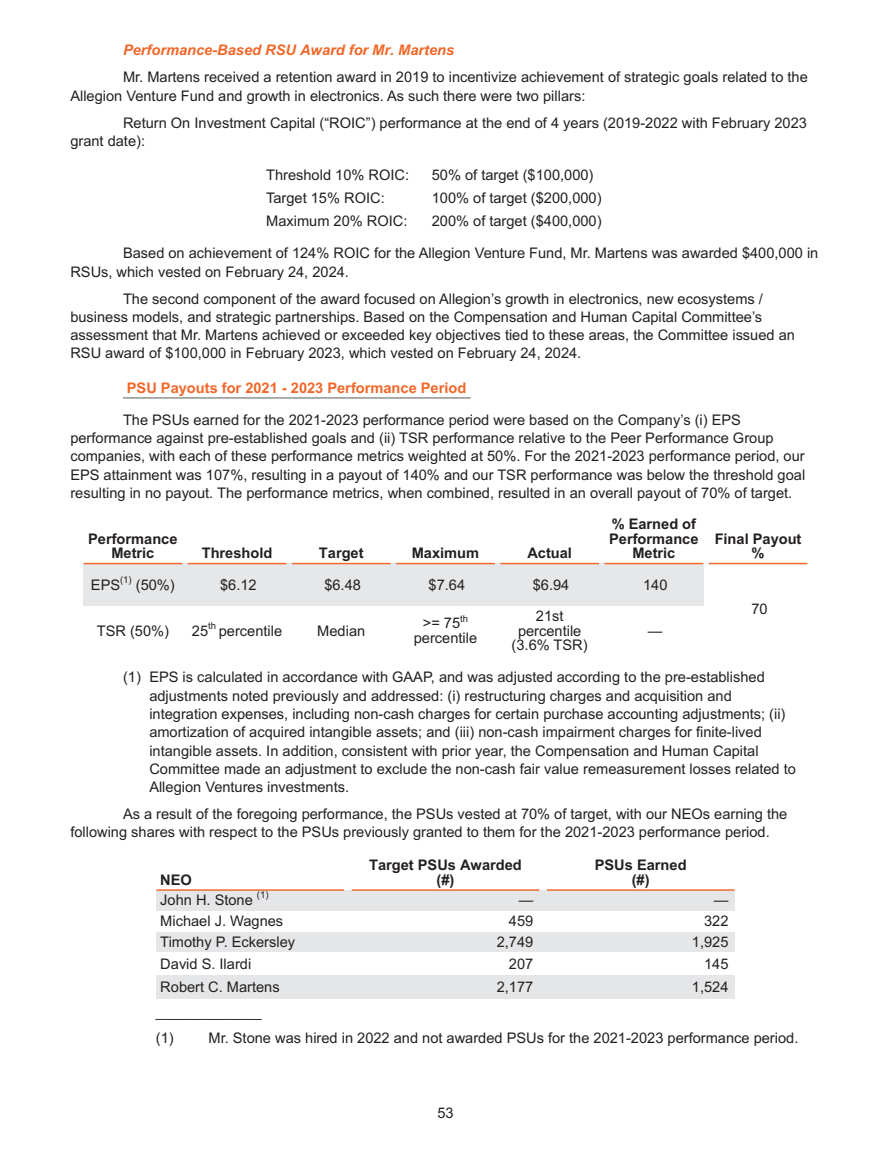
<style>
.page{position:relative;width:891px;height:1161px;background:#fff}
.page>*{position:absolute;margin:0;border:0;box-sizing:border-box;transform-origin:0 0}
.t1{font:14.7px/18.3px "Arial";color:#231f20}
.t2{font:700 14.7px/14.7px "Arial";color:#231f20;text-align:center}
.t3{font:700 14.7px "Arial";color:#f26728}
.t4{font:italic 700 14.7px "Arial";color:#f26728}
.t5{font:9.45px "Arial";color:#231f20}
</style>
<div class="page">
<hr style="left:123px;top:397px;width:348px;height:2px;background:#8c8e91">
<div style="left:84px;top:564px;width:98px;height:42px;background:#e6e7e9"></div>
<div style="left:182px;top:564px;width:6px;height:42px;background:#e6e7e9"></div>
<div style="left:286px;top:564px;width:6px;height:42px;background:#e6e7e9"></div>
<div style="left:188px;top:564px;width:98px;height:42px;background:#e6e7e9"></div>
<div style="left:391px;top:564px;width:5px;height:42px;background:#e6e7e9"></div>
<div style="left:292px;top:564px;width:99px;height:42px;background:#e6e7e9"></div>
<div style="left:396px;top:564px;width:99px;height:42px;background:#e6e7e9"></div>
<div style="left:495px;top:564px;width:5px;height:42px;background:#e6e7e9"></div>
<div style="left:599px;top:564px;width:6px;height:42px;background:#e6e7e9"></div>
<div style="left:500px;top:564px;width:99px;height:42px;background:#e6e7e9"></div>
<div style="left:605px;top:564px;width:98px;height:42px;background:#e6e7e9"></div>
<hr style="left:84px;top:563px;width:98px;height:1px;background:#f26728">
<hr style="left:188px;top:563px;width:98px;height:1px;background:#f26728">
<hr style="left:292px;top:563px;width:99px;height:1px;background:#f26728">
<hr style="left:396px;top:563px;width:99px;height:1px;background:#f26728">
<hr style="left:500px;top:563px;width:99px;height:1px;background:#f26728">
<hr style="left:605px;top:563px;width:98px;height:1px;background:#f26728">
<hr style="left:709px;top:563px;width:98px;height:1px;background:#f26728">
<div style="left:156px;top:890px;width:579px;height:21px;background:#e5e6e8"></div>
<div style="left:156px;top:932px;width:579px;height:21px;background:#e5e6e8"></div>
<div style="left:156px;top:976px;width:579px;height:23px;background:#e5e6e8"></div>
<hr style="left:156px;top:889px;width:188px;height:2px;background:#f26728">
<hr style="left:352px;top:889px;width:187px;height:2px;background:#f26728">
<hr style="left:547px;top:889px;width:188px;height:2px;background:#f26728">
<p class="t4" style="left:123px;top:41px;width:333px">Performance-Based RSU Award for Mr. Martens</p>
<p class="t1" style="left:70px;top:68px;width:739px;text-indent:53px">Mr. Martens received a retention award in 2019 to incentivize achievement of strategic goals related to the<br>Allegion Venture Fund and growth in electronics. As such there were two pillars:</p>
<p class="t1" style="left:70px;top:114px;width:738px;text-indent:53px">Return On Investment Capital (“ROIC”) performance at the end of 4 years (2019-2022 with February 2023 grant date):</p>
<p class="t1" style="left:266px;top:166px;width:144px">Threshold 10% ROIC:</p>
<p class="t1" style="left:432px;top:166px;width:163px">50% of target ($100,000)</p>
<p class="t1" style="left:266px;top:189px;width:120px">Target 15% ROIC:</p>
<p class="t1" style="left:432px;top:189px;width:171px">100% of target ($200,000)</p>
<p class="t1" style="left:266px;top:212px;width:143px">Maximum 20% ROIC:</p>
<p class="t1" style="left:123px;top:205px;width:697px;line-height:32px;text-indent:309px">200% of target ($400,000)<br>Based on achievement of 124% ROIC for the Allegion Venture Fund, Mr. Martens was awarded $400,000 in</p>
<p class="t1" style="left:123px;top:258px;width:641px;line-height:27px;text-indent:-53px">RSUs, which vested on February 24, 2024.<br>The second component of the award focused on Allegion’s growth in electronics, new ecosystems /</p>
<p class="t1" style="left:70px;top:308px;width:726px">business models, and strategic partnerships. Based on the Compensation and Human Capital Committee’s assessment that Mr. Martens achieved or exceeded key objectives tied to these areas, the Committee issued an<br>RSU award of $100,000 in February 2023, which vested on February 24, 2024.</p>
<p class="t3" style="left:127px;top:378px;width:341px">PSU Payouts for 2021 - 2023 Performance Period</p>
<p class="t1" style="left:70px;top:411px;width:736px;text-indent:53px">The PSUs earned for the 2021-2023 performance period were based on the Company’s (i) EPS performance against pre-established goals and (ii) TSR performance relative to the Peer Performance Group companies, with each of these performance metrics weighted at 50%. For the 2021-2023 performance period, our EPS attainment was 107%, resulting in a payout of 140% and our TSR performance was below the threshold goal resulting in no payout. The performance metrics, when combined, resulted in an overall payout of 70% of target.</p>
<p class="t2" style="left:88px;top:532px;width:91px">Performance<br>Metric</p>
<p class="t2" style="left:609px;top:517px;width:91px">% Earned of<br>Performance<br>Metric</p>
<p class="t2" style="left:715px;top:532px;width:88px">Final Payout %</p>
<p class="t2" style="left:202px;top:546px;width:72px">Threshold</p>
<p class="t2" style="left:319px;top:546px;width:46px">Target</p>
<p class="t2" style="left:412px;top:546px;width:69px">Maximum</p>
<p class="t2" style="left:527px;top:546px;width:46px">Actual</p>
<p class="t1" style="left:91px;top:575px;width:31px">EPS</p>
<p class="t5" style="left:120px;top:573px;width:13px">(1)</p>
<p class="t1" style="left:136px;top:575px;width:41px">(50%)</p>
<p class="t1" style="left:220px;top:575px;width:38px">$6.12</p>
<p class="t1" style="left:324px;top:575px;width:38px">$6.48</p>
<p class="t1" style="left:429px;top:575px;width:38px">$7.64</p>
<p class="t1" style="left:533px;top:575px;width:38px">$6.94</p>
<p class="t1" style="left:643px;top:575px;width:26px">140</p>
<p class="t1" style="left:751px;top:600px;width:18px">70</p>
<p class="t1" style="left:512px;top:609px;width:78px;line-height:14.7px;text-align:center">21st percentile (3.6% TSR)</p>
<p class="t1" style="left:423px;top:614px;width:39px">&gt;= 75</p>
<p class="t5" style="left:460px;top:612px;width:9px">th</p>
<p class="t1" style="left:414px;top:629px;width:65px">percentile</p>
<p class="t1" style="left:97px;top:621px;width:74px">TSR (50%)</p>
<p class="t1" style="left:192px;top:621px;width:18px">25</p>
<p class="t5" style="left:208px;top:620px;width:9px">th</p>
<p class="t1" style="left:219px;top:621px;width:65px">percentile</p>
<p class="t1" style="left:317px;top:621px;width:49px">Median</p>
<p class="t1" style="left:648px;top:621px;width:16px">—</p>
<p class="t1" style="left:149px;top:668px;width:648px;text-indent:-26px">(1) EPS is calculated in accordance with GAAP, and was adjusted according to the pre-established adjustments noted previously and addressed: (i) restructuring charges and acquisition and integration expenses, including non-cash charges for certain purchase accounting adjustments; (ii) amortization of acquired intangible assets; and (iii) non-cash impairment charges for finite-lived intangible assets. In addition, consistent with prior year, the Compensation and Human Capital Committee made an adjustment to exclude the non-cash fair value remeasurement losses related to Allegion Ventures investments.</p>
<p class="t1" style="left:70px;top:805px;width:719px;text-indent:53px">As a result of the foregoing performance, the PSUs vested at 70% of target, with our NEOs earning the following shares with respect to the PSUs previously granted to them for the 2021-2023 performance period.</p>
<p class="t2" style="left:160px;top:873px;width:33px">NEO</p>
<p class="t2" style="left:369px;top:858px;width:154px">Target PSUs Awarded (#)</p>
<p class="t2" style="left:595px;top:858px;width:93px">PSUs Earned (#)</p>
<p class="t1" style="left:160px;top:891px;width:94px">John H. Stone</p>
<p class="t5" style="left:257px;top:889px;width:13px">(1)</p>
<p class="t1" style="left:519px;top:891px;width:16px">—</p>
<p class="t1" style="left:714px;top:891px;width:16px">—</p>
<p class="t1" style="left:160px;top:912px;width:124px">Michael J. Wagnes</p>
<p class="t1" style="left:509px;top:912px;width:26px">459</p>
<p class="t1" style="left:704px;top:912px;width:26px">322</p>
<p class="t1" style="left:160px;top:933px;width:136px">Timothy P. Eckersley</p>
<p class="t1" style="left:497px;top:933px;width:38px">2,749</p>
<p class="t1" style="left:692px;top:933px;width:38px">1,925</p>
<p class="t1" style="left:160px;top:955px;width:92px">David S. Ilardi</p>
<p class="t1" style="left:509px;top:955px;width:26px">207</p>
<p class="t1" style="left:704px;top:955px;width:26px">145</p>
<p class="t1" style="left:160px;top:978px;width:121px">Robert C. Martens</p>
<p class="t1" style="left:497px;top:978px;width:38px">2,177</p>
<p class="t1" style="left:692px;top:978px;width:38px">1,524</p>
<p class="t1" style="left:156px;top:998px;width:644px;line-height:26.4px">_____________<br>(1) Mr. Stone was hired in 2022 and not awarded PSUs for the 2021-2023 performance period.</p>
<p class="t1" style="left:437px;top:1104px;width:18px">53</p>
</div>
